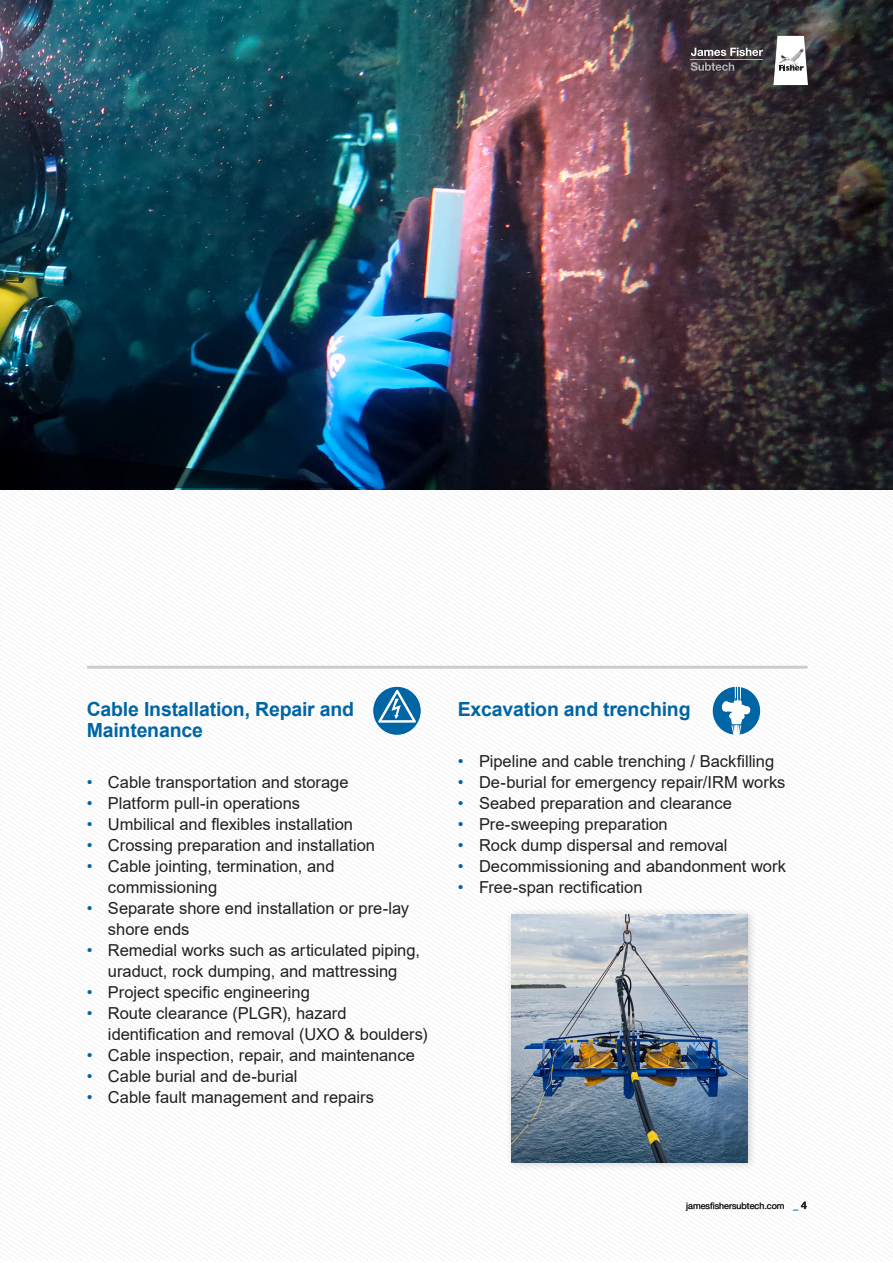
<style>
.page{position:relative;width:893px;height:1263px;background:#fff}
.page>*{position:absolute;margin:0;border:0;box-sizing:border-box;transform-origin:0 0}
.Body_Copy{font:700 19.5px/21px "Arial";letter-spacing:-.01em;color:#0065a4}
.Body_Copy-2{font:16.5px/21px "Arial";color:#231f20}
.t1{font:9px "Helvetica Neue";color:#231f20}
.s1{color:#0065a4}
.s2{font-weight:700;font-size:10.5px;color:#0065a4}
.s3{font-weight:700;font-size:10.5px}
</style>
<div class="page">
<img style="left:0;top:489px;width:893px;height:772px">
<img style="left:0;top:0;width:893px;height:489px">
<div style="left:505px;top:907px;width:252px;height:264px;background:#231f20;opacity:.22"></div>
<img style="left:512px;top:914px;width:235px;height:248px">
<svg style="left:0;top:347px;width:370px;height:141px;background:#08273d"></svg>
<svg style="left:691px;top:48px;width:72px;height:8px"></svg>
<hr style="left:691px;top:59px;width:72px;height:1px;background:#b2b3b7">
<svg style="left:773px;top:36px;width:35px;height:49px"></svg>
<svg style="left:691px;top:62px;width:43px;height:9px"></svg>
<svg style="left:712px;top:686px;width:49px;height:50px"></svg>
<div style="left:712px;top:686px;width:49px;height:50px;border:1px solid #fff;border-radius:50%"></div>
<hr style="left:88px;top:666px;width:718px;height:3px;background:#cacdcd">
<div style="left:373px;top:686px;width:48px;height:49px;background:#0065a4;border-radius:50%"></div>
<svg style="left:378px;top:690px;width:38px;height:33px"></svg>
<div style="left:372px;top:686px;width:50px;height:50px;border:1px solid #fff;border-radius:50%"></div>
<p class="Body_Copy" style="left:87px;top:699px;width:269px">Cable Installation, Repair and<br>Maintenance</p>
<p class="Body_Copy-2" style="left:87px;top:772px;width:263px"><span class="s1">•</span> Cable transportation and storage</p>
<p class="Body_Copy-2" style="left:87px;top:793px;width:215px"><span class="s1">•</span> Platform pull-in operations</p>
<p class="Body_Copy-2" style="left:87px;top:814px;width:268px"><span class="s1">•</span> Umbilical and flexibles installation</p>
<p class="Body_Copy-2" style="left:87px;top:835px;width:290px"><span class="s1">•</span> Crossing preparation and installation</p>
<p class="Body_Copy-2" style="left:108px;top:856px;width:228px;text-indent:-21px"><span class="s1">•</span> Cable jointing, termination, and commissioning</p>
<p class="Body_Copy-2" style="left:108px;top:898px;width:303px;text-indent:-21px"><span class="s1">•</span> Separate shore end installation or pre-lay shore ends</p>
<p class="Body_Copy-2" style="left:87px;top:940px;width:335px;text-align:center"><span class="s1">•</span> Remedial works such as articulated piping, uraduct, rock dumping, and mattressing</p>
<p class="Body_Copy-2" style="left:87px;top:982px;width:225px"><span class="s1">•</span> Project specific engineering</p>
<p class="Body_Copy-2" style="left:108px;top:1003px;width:321px;text-indent:-21px"><span class="s1">•</span> Route clearance (PLGR), hazard identification and removal (UXO &amp; boulders)</p>
<p class="Body_Copy-2" style="left:87px;top:1045px;width:330px"><span class="s1">•</span> Cable inspection, repair, and maintenance</p>
<p class="Body_Copy-2" style="left:87px;top:1066px;width:212px"><span class="s1">•</span> Cable burial and de-burial</p>
<p class="Body_Copy-2" style="left:87px;top:1087px;width:289px"><span class="s1">•</span> Cable fault management and repairs</p>
<p class="Body_Copy" style="left:458px;top:699px;width:234px">Excavation and trenching</p>
<p class="Body_Copy-2" style="left:458px;top:751px;width:318px"><span class="s1">•</span> Pipeline and cable trenching / Backfilling</p>
<p class="Body_Copy-2" style="left:458px;top:772px;width:329px"><span class="s1">•</span> De-burial for emergency repair/IRM works</p>
<p class="Body_Copy-2" style="left:458px;top:793px;width:276px"><span class="s1">•</span> Seabed preparation and clearance</p>
<p class="Body_Copy-2" style="left:458px;top:814px;width:212px"><span class="s1">•</span> Pre-sweeping preparation</p>
<p class="Body_Copy-2" style="left:458px;top:835px;width:271px"><span class="s1">•</span> Rock dump dispersal and removal</p>
<p class="Body_Copy-2" style="left:458px;top:856px;width:330px"><span class="s1">•</span> Decommissioning and abandonment work</p>
<p class="Body_Copy-2" style="left:458px;top:877px;width:186px"><span class="s1">•</span> Free-span rectification</p>
<p class="t1" style="left:686px;top:1200px;width:122px">jamesfishersubtech.com <span class="s2">_</span> <span class="s3">4</span></p>
</div>
